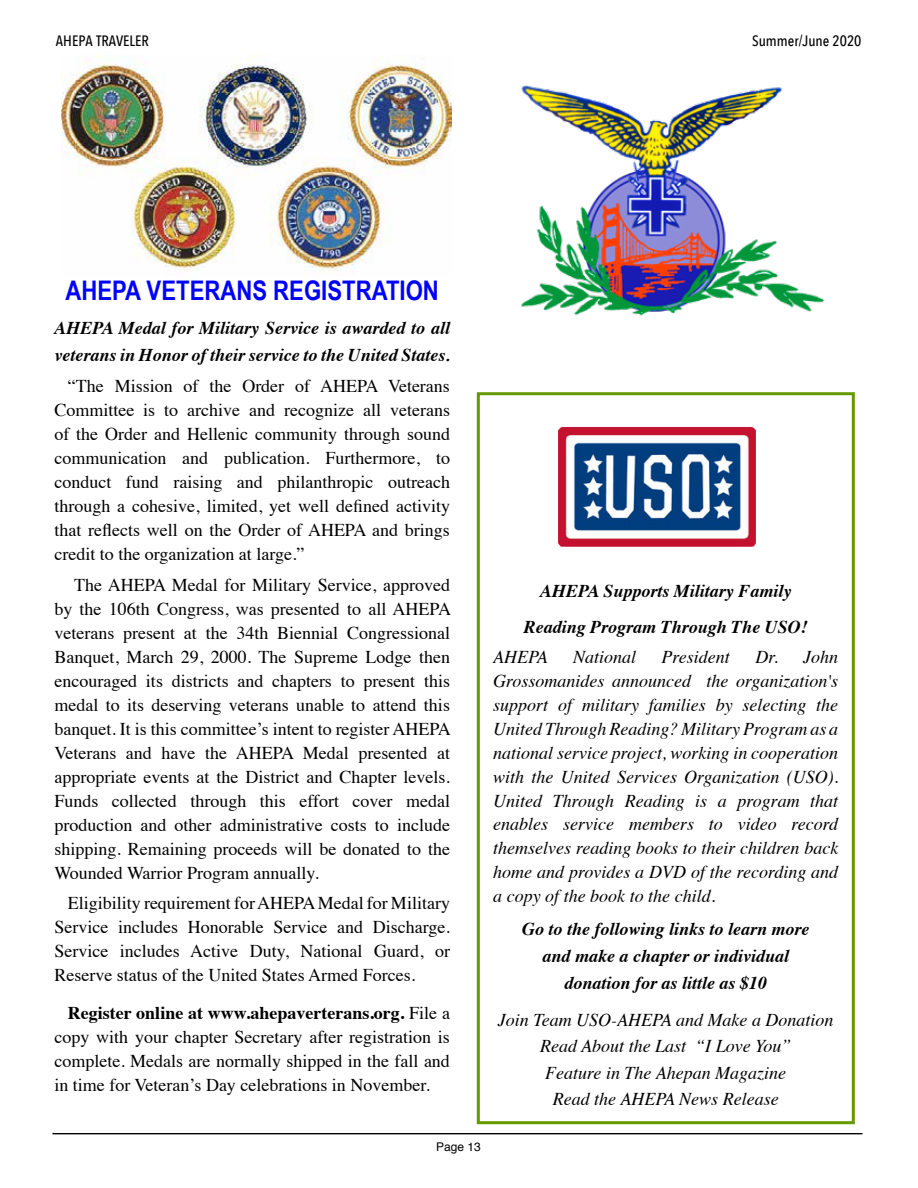
<style>
.page{position:relative;width:918px;height:1188px;background:#fff}
.page>*{position:absolute;margin:0;border:0;box-sizing:border-box;transform-origin:0 0}
.t1{font:700 27px "Arial Narrow";color:#00f}
.t2{font:18px/24px "Times";color:#000;text-align:justify}
.t3{font:italic 18px/24px "Times";color:#000;text-align:justify}
.t4{font:italic 700 18px/27px "Times";color:#000;text-align:center}
.t5{font:500 15px "Avenir Next Condensed";color:#000}
.t6{font:12px "Helvetica";color:#000}
.s1{font-weight:700}
</style>
<div class="page">
<hr style="left:52px;top:1133px;width:810px;height:1px;background:#000">
<img style="left:62px;top:56px;width:389px;height:217px">
<div style="left:477px;top:392px;width:378px;height:732px;border:3px solid #690"></div>
<img style="left:559px;top:427px;width:197px;height:120px">
<img style="left:521px;top:85px;width:303px;height:231px">
<p class="t5" style="left:56px;top:31px;width:94px">AHEPA TRAVELER</p>
<p class="t5" style="left:752px;top:31px;width:111px">Summer/June 2020</p>
<h1 class="t1" style="left:65px;top:275px;width:375px">AHEPA VETERANS REGISTRATION</h1>
<p class="t4" style="left:54px;top:313px;width:397px;text-align:left">AHEPA Medal for Military Service is awarded to all veterans in Honor of their service to the United States.</p>
<p class="t2" style="left:54px;top:372px;width:397px;text-indent:14px">“The Mission of the Order of AHEPA Veterans Committee is to archive and recognize all veterans of the Order and Hellenic community through sound communication and publication. Furthermore, to conduct fund raising and philanthropic outreach through a cohesive, limited, yet well defined activity that reflects well on the Order of AHEPA and brings credit to the organization at large.”</p>
<p class="t2" style="left:54px;top:571px;width:398px;text-indent:20px">The AHEPA Medal for Military Service, approved by the 106th Congress, was presented to all AHEPA veterans present at the 34th Biennial Congressional Banquet, March 29, 2000. The Supreme Lodge then encouraged its districts and chapters to present this medal to its deserving veterans unable to attend this banquet. It is this committee’s intent to register AHEPA Veterans and have the AHEPA Medal presented at appropriate events at the District and Chapter levels.<br>Funds collected through this effort cover medal production and other administrative costs to include shipping. Remaining proceeds will be donated to the Wounded Warrior Program annually.</p>
<p class="t2" style="left:54px;top:890px;width:397px;text-indent:14px">Eligibility requirement for AHEPA Medal for Military Service includes Honorable Service and Discharge.<br>Service includes Active Duty, National Guard, or Reserve status of the United States Armed Forces.</p>
<p class="t2" style="left:54px;top:999px;width:397px;text-indent:14px"><span class="s1">Register online at www.ahepaverterans.org.</span> File a copy with your chapter Secretary after registration is complete. Medals are normally shipped in the fall and in time for Veteran’s Day celebrations in November.</p>
<p class="t4" style="left:524px;top:572px;width:286px;line-height:36px">AHEPA Supports Military Family<br>Reading Program Through The USO!</p>
<p class="t3" style="left:493px;top:643px;width:56px">AHEPA</p>
<p class="t3" style="left:573px;top:643px;width:65px">National</p>
<p class="t3" style="left:662px;top:643px;width:70px">President</p>
<p class="t3" style="left:493px;top:643px;width:347px;text-indent:262px">Dr. John Grossomanides announced the organization's support of military families by selecting the United Through Reading? Military Program as a national service project, working in cooperation with the United Services Organization (USO).<br>United Through Reading is a program that enables service members to video record themselves reading books to their children back home and provides a DVD of the recording and a copy of the book to the child.</p>
<p class="t4" style="left:522px;top:914px;width:289px">Go to the following links to learn more and make a chapter or individual donation for as little as $10</p>
<p class="t3" style="left:498px;top:1005px;width:337px;line-height:26.4px;text-align:center">Join Team USO-AHEPA and Make a Donation<br>Read About the Last “I Love You”<br>Feature in The Ahepan Magazine<br>Read the AHEPA News Release</p>
<p class="t6" style="left:436px;top:1138px;width:46px">Page 13</p>
</div>
